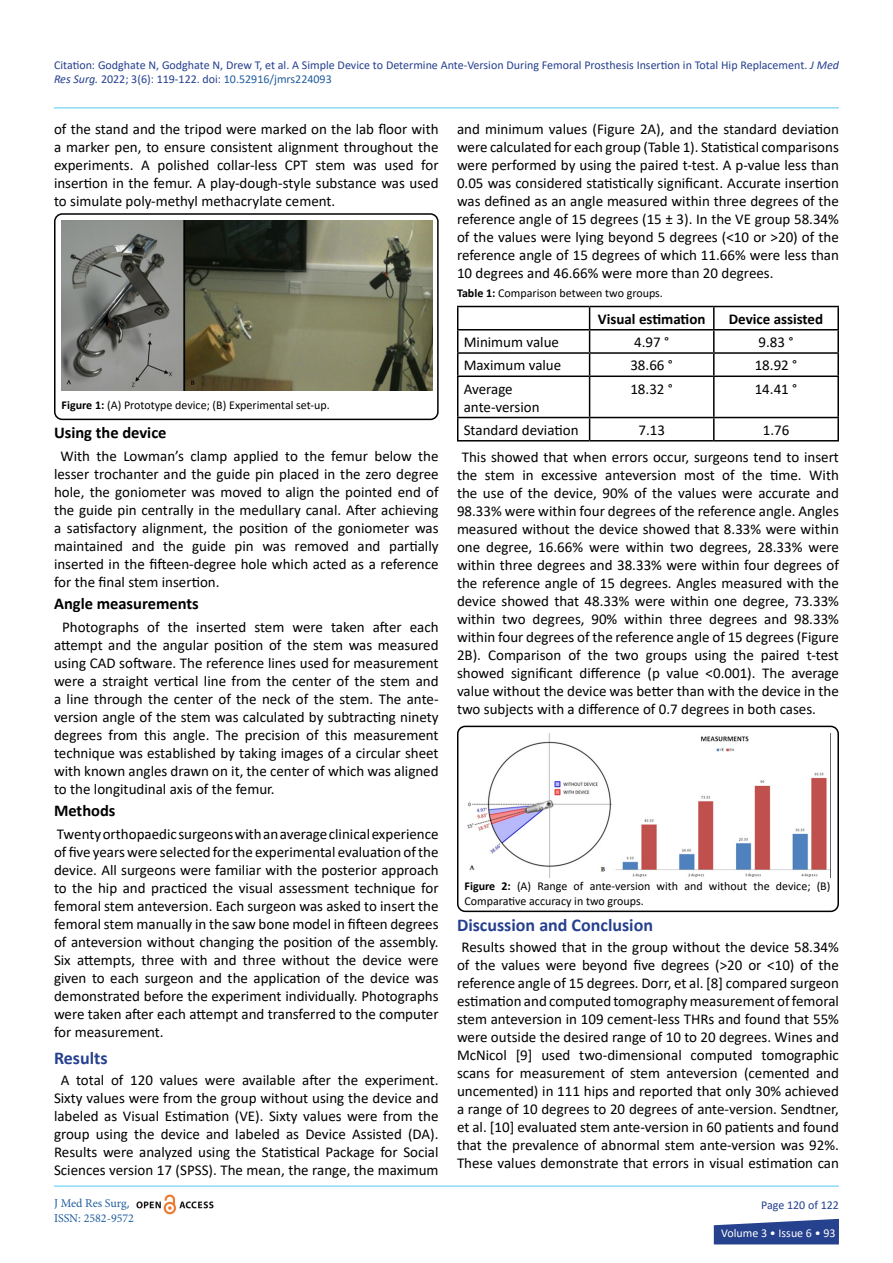
<style>
.page{position:relative;width:893px;height:1263px;background:#fff}
.page>*{position:absolute;margin:0;border:0;box-sizing:border-box;transform-origin:0 0}
.t1{font:700 18px "Calibri";color:#25408f}
.t2{font:700 16.5px "Calibri";color:#000}
.t3{font:15px/18px "Calibri";color:#000;text-align:justify}
.t4{font:700 15px "Calibri";color:#000}
.t5{font:12px/14.4px "Calibri";color:#25408f}
.t6{font:12px/15px "Calibri";color:#000}
.t7{font:12px/15px "Minion Pro";color:#215e9e}
.t8{font:12px "Calibri";color:#fff}
.s1{font-style:italic}
.s2{color:#215e9e}
.s3{font-weight:700}
.s4{font-family:"Calibri"}
</style>
<div class="page">
<svg style="left:714px;top:1219px;width:125px;height:25px;background:#40589a"></svg>
<hr style="left:54px;top:107px;width:785px;height:1px;background:#00aeef">
<hr style="left:54px;top:1186px;width:785px;height:1px;background:#00aeef">
<img style="left:136px;top:1194px;width:78px;height:21px">
<div style="left:54px;top:213px;width:385px;height:207px;border:2px solid #000;border-radius:8px"></div>
<div style="left:457px;top:726px;width:382px;height:186px;border:2px solid #000;border-radius:8px"></div>
<img style="left:62px;top:221px;width:370px;height:170px">
<hr style="left:457px;top:306px;width:133px;height:1px;background:#000">
<hr style="left:590px;top:306px;width:124px;height:1px;background:#000">
<hr style="left:714px;top:306px;width:125px;height:1px;background:#000">
<hr style="left:713px;top:307px;width:2px;height:22px;background:#000">
<hr style="left:837px;top:307px;width:2px;height:22px;background:#000">
<hr style="left:457px;top:329px;width:133px;height:1px;background:#000">
<hr style="left:590px;top:329px;width:124px;height:1px;background:#000">
<hr style="left:714px;top:329px;width:125px;height:1px;background:#000">
<hr style="left:713px;top:330px;width:2px;height:22px;background:#000">
<hr style="left:837px;top:330px;width:2px;height:22px;background:#000">
<hr style="left:457px;top:352px;width:133px;height:2px;background:#000">
<svg style="left:457px;top:307px;width:1px;height:68px"></svg>
<hr style="left:590px;top:352px;width:124px;height:2px;background:#000">
<svg style="left:589px;top:307px;width:1px;height:68px"></svg>
<hr style="left:714px;top:352px;width:125px;height:2px;background:#000">
<hr style="left:713px;top:354px;width:2px;height:21px;background:#000">
<hr style="left:837px;top:354px;width:2px;height:21px;background:#000">
<hr style="left:457px;top:375px;width:133px;height:2px;background:#000">
<hr style="left:457px;top:377px;width:1px;height:40px;background:#000">
<hr style="left:590px;top:375px;width:124px;height:2px;background:#000">
<hr style="left:589px;top:377px;width:1px;height:40px;background:#000">
<hr style="left:714px;top:375px;width:125px;height:2px;background:#000">
<hr style="left:713px;top:377px;width:2px;height:40px;background:#000">
<hr style="left:837px;top:377px;width:2px;height:40px;background:#000">
<hr style="left:457px;top:417px;width:133px;height:1px;background:#000">
<svg style="left:457px;top:418px;width:1px;height:22px"></svg>
<hr style="left:590px;top:417px;width:124px;height:1px;background:#000">
<svg style="left:589px;top:418px;width:1px;height:22px"></svg>
<hr style="left:714px;top:417px;width:125px;height:1px;background:#000">
<hr style="left:713px;top:418px;width:2px;height:22px;background:#000">
<hr style="left:837px;top:418px;width:2px;height:22px;background:#000">
<hr style="left:457px;top:440px;width:133px;height:1px;background:#000">
<hr style="left:590px;top:440px;width:124px;height:1px;background:#000">
<hr style="left:714px;top:440px;width:125px;height:1px;background:#000">
<img style="left:467px;top:734px;width:363px;height:143px">
<p class="t5" style="left:54px;top:58px;width:786px">Citation: Godghate N, Godghate N, Drew T, et al. A Simple Device to Determine Ante-Version During Femoral Prosthesis Insertion in Total Hip Replacement. <span class="s1">J Med<br>Res Surg.</span> 2022; 3(6): 119-122. doi: <span class="s2">10.52916/jmrs224093</span></p>
<p class="t3" style="left:54px;top:120px;width:386px">of the stand and the tripod were marked on the lab floor with a marker pen, to ensure consistent alignment throughout the experiments. A polished collar-less CPT stem was used for insertion in the femur. A play-dough-style substance was used to simulate poly-methyl methacrylate cement.</p>
<p class="t6" style="left:62px;top:397px;width:270px"><span class="s3">Figure 1:</span> (A) Prototype device; (B) Experimental set-up.</p>
<p class="t2" style="left:54px;top:421px;width:114px">Using the device</p>
<p class="t3" style="left:54px;top:446px;width:386px;text-indent:6px">With the Lowman’s clamp applied to the femur below the lesser trochanter and the guide pin placed in the zero degree hole, the goniometer was moved to align the pointed end of the guide pin centrally in the medullary canal. After achieving a satisfactory alignment, the position of the goniometer was maintained and the guide pin was removed and partially inserted in the fifteen-degree hole which acted as a reference for the final stem insertion.</p>
<p class="t2" style="left:54px;top:592px;width:146px">Angle measurements</p>
<p class="t3" style="left:54px;top:617px;width:386px;text-indent:8px">Photographs of the inserted stem were taken after each attempt and the angular position of the stem was measured using CAD software. The reference lines used for measurement were a straight vertical line from the center of the stem and a line through the center of the neck of the stem. The ante&shy;version angle of the stem was calculated by subtracting ninety degrees from this angle. The precision of this measurement technique was established by taking images of a circular sheet with known angles drawn on it, the center of which was aligned to the longitudinal axis of the femur.</p>
<p class="t2" style="left:54px;top:799px;width:63px">Methods</p>
<p class="t3" style="left:54px;top:824px;width:386px">Twenty orthopaedic surgeons with an average clinical experience of five years were selected for the experimental evaluation of the device. All surgeons were familiar with the posterior approach to the hip and practiced the visual assessment technique for femoral stem anteversion. Each surgeon was asked to insert the femoral stem manually in the saw bone model in fifteen degrees of anteversion without changing the position of the assembly.<br>Six attempts, three with and three without the device were given to each surgeon and the application of the device was demonstrated before the experiment individually. Photographs were taken after each attempt and transferred to the computer for measurement.</p>
<p class="t1" style="left:54px;top:1045px;width:55px">Results</p>
<p class="t3" style="left:54px;top:1070px;width:386px;text-align:center">A total of 120 values were available after the experiment.<br>Sixty values were from the group without using the device and labeled as Visual Estimation (VE). Sixty values were from the group using the device and labeled as Device Assisted (DA).<br>Results were analyzed using the Statistical Package for Social Sciences version 17 (SPSS). The mean, the range, the maximum</p>
<p class="t7" style="left:54px;top:1196px;width:82px">J Med Res Surg<span class="s4">,<br></span>ISSN: 2582-9572</p>
<p class="t3" style="left:457px;top:120px;width:383px">and minimum values (Figure 2A), and the standard deviation were calculated for each group (Table 1). Statistical comparisons were performed by using the paired t-test. A p-value less than 0.05 was considered statistically significant. Accurate insertion was defined as an angle measured within three degrees of the reference angle of 15 degrees (15 ± 3). In the VE group 58.34% of the values were lying beyond 5 degrees (&lt;10 or &gt;20) of the reference angle of 15 degrees of which 11.66% were less than 10 degrees and 46.66% were more than 20 degrees.</p>
<p class="t6" style="left:457px;top:286px;width:207px"><span class="s3">Table 1:</span> Comparison between two groups.</p>
<p class="t4" style="left:598px;top:308px;width:109px">Visual estimation</p>
<p class="t4" style="left:729px;top:308px;width:96px">Device assisted</p>
<p class="t3" style="left:464px;top:333px;width:97px">Minimum value</p>
<p class="t3" style="left:634px;top:333px;width:37px">4.97 °</p>
<p class="t3" style="left:758px;top:333px;width:37px">9.83 °</p>
<p class="t3" style="left:464px;top:356px;width:99px">Maximum value</p>
<p class="t3" style="left:630px;top:356px;width:44px">38.66 °</p>
<p class="t3" style="left:755px;top:356px;width:44px">18.92 °</p>
<p class="t3" style="left:464px;top:379px;width:77px">Average ante-version</p>
<p class="t3" style="left:630px;top:379px;width:44px">18.32 °</p>
<p class="t3" style="left:755px;top:379px;width:44px">14.41 °</p>
<p class="t3" style="left:464px;top:420px;width:116px">Standard deviation</p>
<p class="t3" style="left:638px;top:420px;width:28px">7.13</p>
<p class="t3" style="left:763px;top:420px;width:28px">1.76</p>
<p class="t3" style="left:457px;top:448px;width:383px;text-indent:5px">This showed that when errors occur, surgeons tend to insert the stem in excessive anteversion most of the time. With the use of the device, 90% of the values were accurate and 98.33% were within four degrees of the reference angle. Angles measured without the device showed that 8.33% were within one degree, 16.66% were within two degrees, 28.33% were within three degrees and 38.33% were within four degrees of the reference angle of 15 degrees. Angles measured with the device showed that 48.33% were within one degree, 73.33% within two degrees, 90% within three degrees and 98.33% within four degrees of the reference angle of 15 degrees (Figure 2B). Comparison of the two groups using the paired t-test showed significant difference (p value &lt;0.001). The average value without the device was better than with the device in the two subjects with a difference of 0.7 degrees in both cases.</p>
<p class="t6" style="left:465px;top:878px;width:367px"><span class="s3">Figure 2:</span> (A) Range of ante-version with and without the device; (B)<br>Comparative accuracy in two groups.</p>
<p class="t1" style="left:457px;top:912px;width:198px">Discussion and Conclusion</p>
<p class="t3" style="left:457px;top:937px;width:383px;text-align:center">Results showed that in the group without the device 58.34% of the values were beyond five degrees (&gt;20 or &lt;10) of the reference angle of 15 degrees. Dorr, et al. [8] compared surgeon estimation and computed tomography measurement of femoral stem anteversion in 109 cement-less THRs and found that 55% were outside the desired range of 10 to 20 degrees. Wines and McNicol [9] used two-dimensional computed tomographic scans for measurement of stem anteversion (cemented and uncemented) in 111 hips and reported that only 30% achieved a range of 10 degrees to 20 degrees of ante-version. Sendtner, et al. [10] evaluated stem ante-version in 60 patients and found that the prevalence of abnormal stem ante-version was 92%.<br>These values demonstrate that errors in visual estimation can</p>
<p class="t5" style="left:761px;top:1197px;width:79px">Page 120 of 122</p>
<p class="t8" style="left:721px;top:1225px;width:116px">Volume 3 • Issue 6 • 93</p>
</div>
